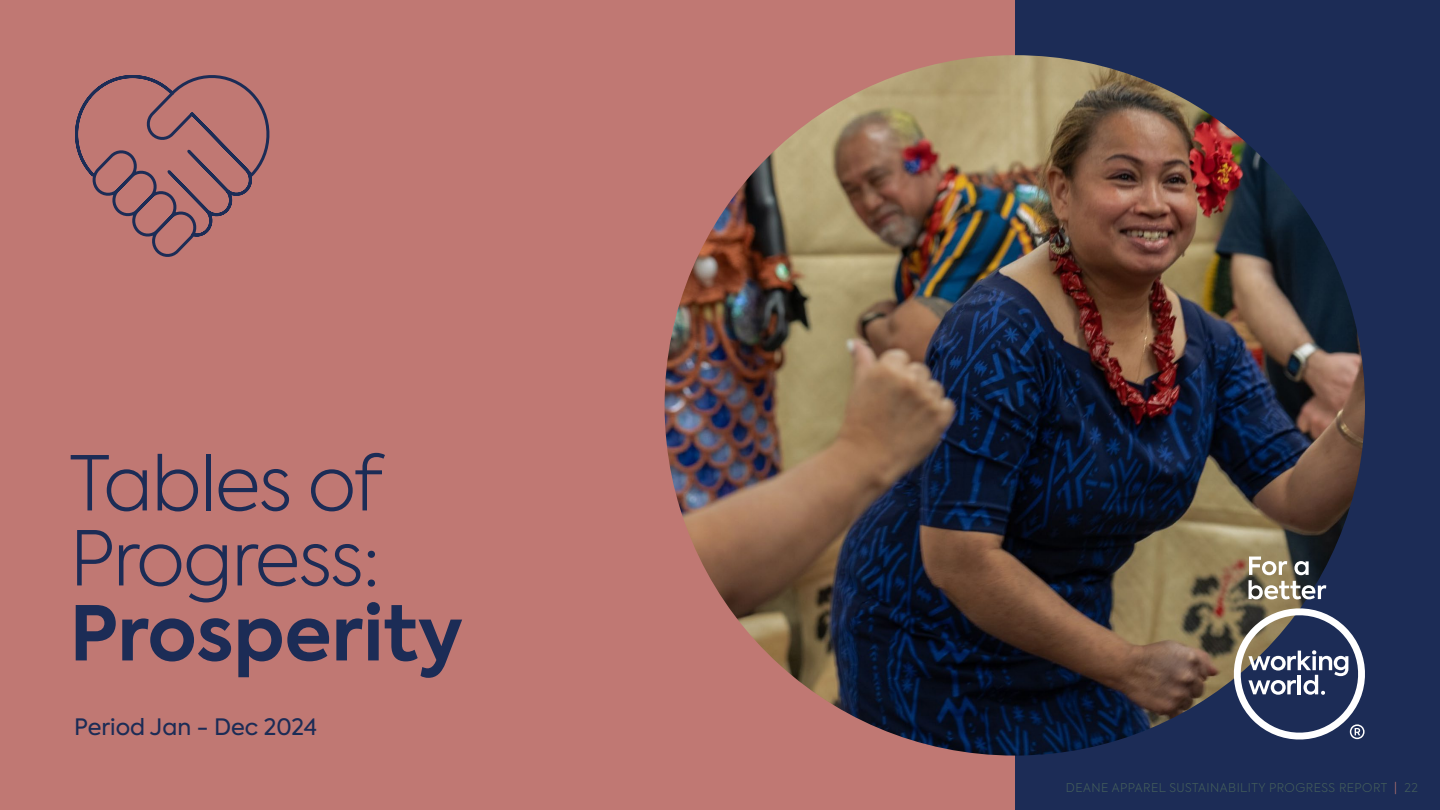
<style>
.page{position:relative;width:1440px;height:810px;background:#fff}
.page>*{position:absolute;margin:0;border:0;box-sizing:border-box;transform-origin:0 0}
.t1{font:300 75px/75px "Axiforma";letter-spacing:-.02em;color:#1c2c56}
.t2{font:700 75px "Axiforma";color:#1c2c56}
.t3{font:22.5px "Axiforma";color:#1c2c56}
.t4{font:300 12px "Axiforma";letter-spacing:.04em;color:#445e5b}
.s1{color:#c07873}
</style>
<div class="page">
<div style="left:426px;top:0;width:1014px;height:810px;background:#1c2c56"></div>
<div style="left:0;top:0;width:1014px;height:810px;background:#c07873"></div>
<img style="left:665px;top:55px;width:700px;height:701px;border-radius:350px">
<svg style="left:1227px;top:557px;width:138px;height:183px"></svg>
<svg style="left:75px;top:75px;width:195px;height:182px"></svg>
<h1 class="t1" style="left:70px;top:446px;width:314px">Tables of<br>Progress:</h1>
<h1 class="t2" style="left:70px;top:582px;width:395px">Prosperity</h1>
<h2 class="t3" style="left:74px;top:713px;width:244px">Period Jan - Dec 2024</h2>
<p class="t4" style="left:1066px;top:780px;width:353px">DEANE APPAREL SUSTAINABILITY PROGRESS REPORT <span class="s1">|</span> 22</p>
</div>
